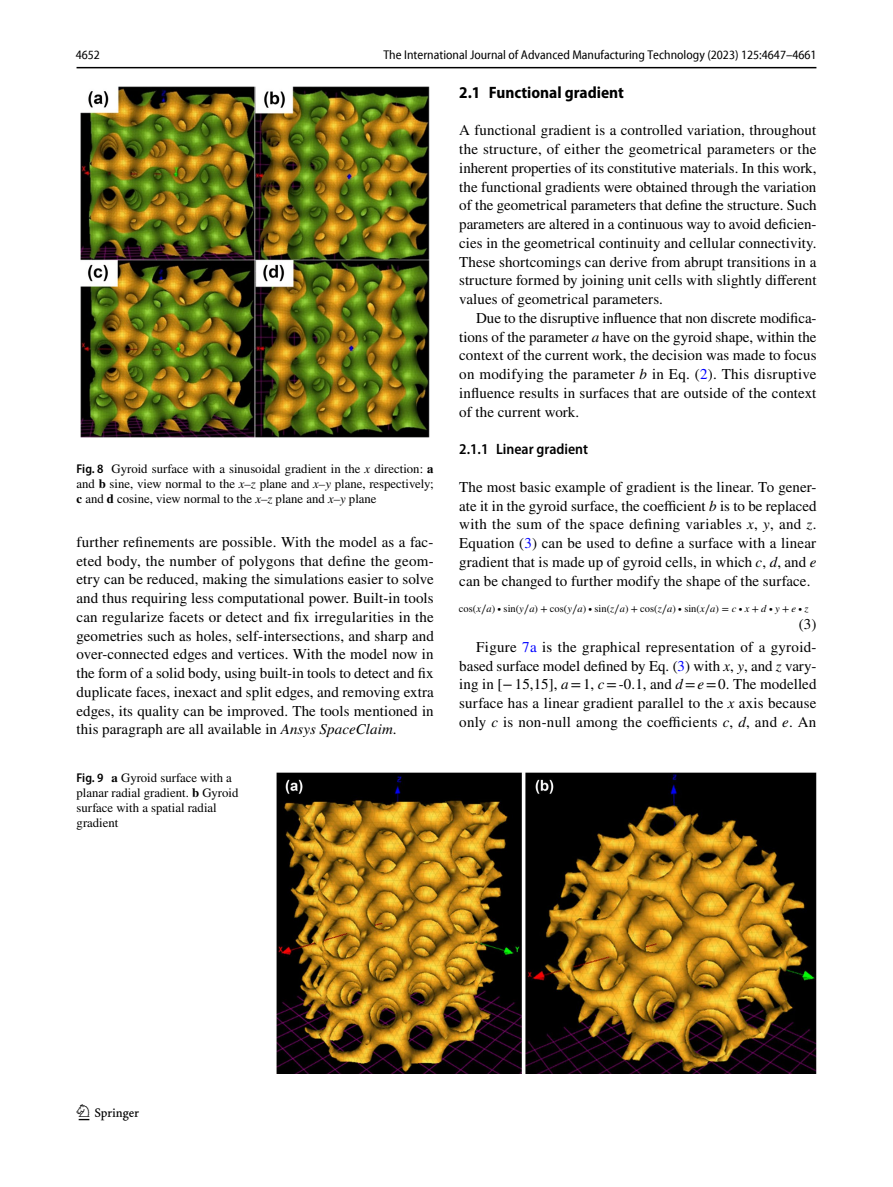
<style>
.page{position:relative;width:893px;height:1187px;background:#fff}
.page>*{position:absolute;margin:0;border:0;box-sizing:border-box;transform-origin:0 0}
.t1{font:22.5px "Springnew Regular 2";color:#000}
.t2{font:700 semi-condensed 16.5px "Myriad Pro";color:#000}
.t3{font:15px/18.8px "STIX";letter-spacing:.005em;color:#000;text-align:justify}
.t4{font:600 semi-condensed 15px "Myriad Pro";color:#000}
.t5{font:12.75px/15px "STIX";color:#000;text-align:justify}
.t6{font:semi-condensed 12.75px "Myriad Pro Unic";color:#000}
.t7{font:10.5px "STIX Math Regular 12";color:#000}
.s1{font-family:"Myriad Pro";font-weight:600;font-stretch:semi-condensed}
.s2{font-style:italic}
.s3{font-weight:700}
.s4{color:#00f}
.s5{font-family:"STIX General Regular 6"}
.s6{font-family:"STIX General Italic 2"}
</style>
<div class="page">
<hr style="left:77px;top:67px;width:739px;height:1px;background:#000">
<img style="left:81px;top:87px;width:348px;height:351px">
<img style="left:276px;top:772px;width:540px;height:301px">
<p class="t6" style="left:76px;top:50px;width:26px">4652</p>
<p class="t6" style="left:383px;top:50px;width:435px">The International Journal of Advanced Manufacturing Technology (2023) 125:4647–4661</p>
<p class="t5" style="left:77px;top:462px;width:359px"><span class="s1">Fig. 8</span> Gyroid surface with a sinusoidal gradient in the <span class="s2">x</span> direction: <span class="s3">a </span>and <span class="s3">b</span> sine, view normal to the <span class="s2">x–z</span> plane and <span class="s2">x–y</span> plane, respectively; <span class="s3">c</span> and <span class="s3">d</span> cosine, view normal to the <span class="s2">x–z</span> plane and <span class="s2">x–y</span> plane</p>
<p class="t3" style="left:77px;top:533px;width:359px">further refinements are possible. With the model as a fac&shy;eted body, the number of polygons that define the geom&shy;etry can be reduced, making the simulations easier to solve and thus requiring less computational power. Built-in tools can regularize facets or detect and fix irregularities in the geometries such as holes, self-intersections, and sharp and over-connected edges and vertices. With the model now in the form of a solid body, using built-in tools to detect and fix duplicate faces, inexact and split edges, and removing extra edges, its quality can be improved. The tools mentioned in this paragraph are all available in <span class="s2">Ansys SpaceClaim</span>.</p>
<p class="t5" style="left:77px;top:770px;width:163px;text-align:left"><span class="s1">Fig. 9</span> <span class="s3">a</span> Gyroid surface with a planar radial gradient. <span class="s3">b</span> Gyroid surface with a spatial radial gradient</p>
<p class="t2" style="left:459px;top:83px;width:166px">2.1 Functional gradient</p>
<p class="t3" style="left:459px;top:122px;width:359px">A functional gradient is a controlled variation, throughout the structure, of either the geometrical parameters or the inherent properties of its constitutive materials. In this work, the functional gradients were obtained through the variation of the geometrical parameters that define the structure. Such parameters are altered in a continuous way to avoid deficien&shy;cies in the geometrical continuity and cellular connectivity.<br>These shortcomings can derive from abrupt transitions in a structure formed by joining unit cells with slightly different values of geometrical parameters.</p>
<p class="t3" style="left:459px;top:309px;width:359px;text-indent:17px">Due to the disruptive influence that non discrete modifica&shy;tions of the parameter <span class="s2">a</span> have on the gyroid shape, within the context of the current work, the decision was made to focus on modifying the parameter <span class="s2">b</span> in Eq. (<span class="s4">2</span>). This disruptive influence results in surfaces that are outside of the context of the current work.</p>
<p class="t4" style="left:459px;top:441px;width:130px">2.1.1 Linear gradient</p>
<p class="t3" style="left:459px;top:478px;width:359px">The most basic example of gradient is the linear. To gener&shy;ate it in the gyroid surface, the coefficient <span class="s2">b</span> is to be replaced with the sum of the space defining variables <span class="s2">x</span>, <span class="s2">y</span>, and <span class="s2">z</span>.<br>Equation (<span class="s4">3</span>) can be used to define a surface with a linear gradient that is made up of gyroid cells, in which <span class="s2">c</span>, <span class="s2">d</span>, and <span class="s2">e </span>can be changed to further modify the shape of the surface.</p>
<p class="t7" style="left:459px;top:604px;width:351px"><span class="s5">cos</span>(<span class="s6">x</span>∕<span class="s6">a</span>) ∙ <span class="s5">sin</span>(<span class="s6">y</span>∕<span class="s6">a</span>) + <span class="s5">cos</span>(<span class="s6">y</span>∕<span class="s6">a</span>) ∙ <span class="s5">sin</span>(<span class="s6">z</span>∕<span class="s6">a</span>) + <span class="s5">cos</span>(<span class="s6">z</span>∕<span class="s6">a</span>) ∙ <span class="s5">sin</span>(<span class="s6">x</span>∕<span class="s6">a</span>) = <span class="s6">c</span> ∙ <span class="s6">x</span> + <span class="s6">d</span> ∙ <span class="s6">y</span> + <span class="s6">e</span> ∙ <span class="s6">z</span></p>
<p class="t3" style="left:799px;top:615px;width:19px">(3)</p>
<p class="t3" style="left:459px;top:638px;width:359px;text-indent:17px">Figure <span class="s4">7a</span> is the graphical representation of a gyroid&shy;based surface model defined by Eq. (<span class="s4">3</span>) with <span class="s2">x</span>, <span class="s2">y</span>, and <span class="s2">z</span> vary&shy;ing in [−15,15], <span class="s2">a</span>=1, <span class="s2">c</span>=-0.1, and <span class="s2">d</span>=<span class="s2">e</span>=0. The modelled surface has a linear gradient parallel to the <span class="s2">x</span> axis because only <span class="s2">c</span> is non-null among the coefficients <span class="s2">c</span>, <span class="s2">d</span>, and <span class="s2">e</span>. An</p>
<h1 class="t1" style="left:79px;top:1104px;width:62px">1 3</h1>
</div>
